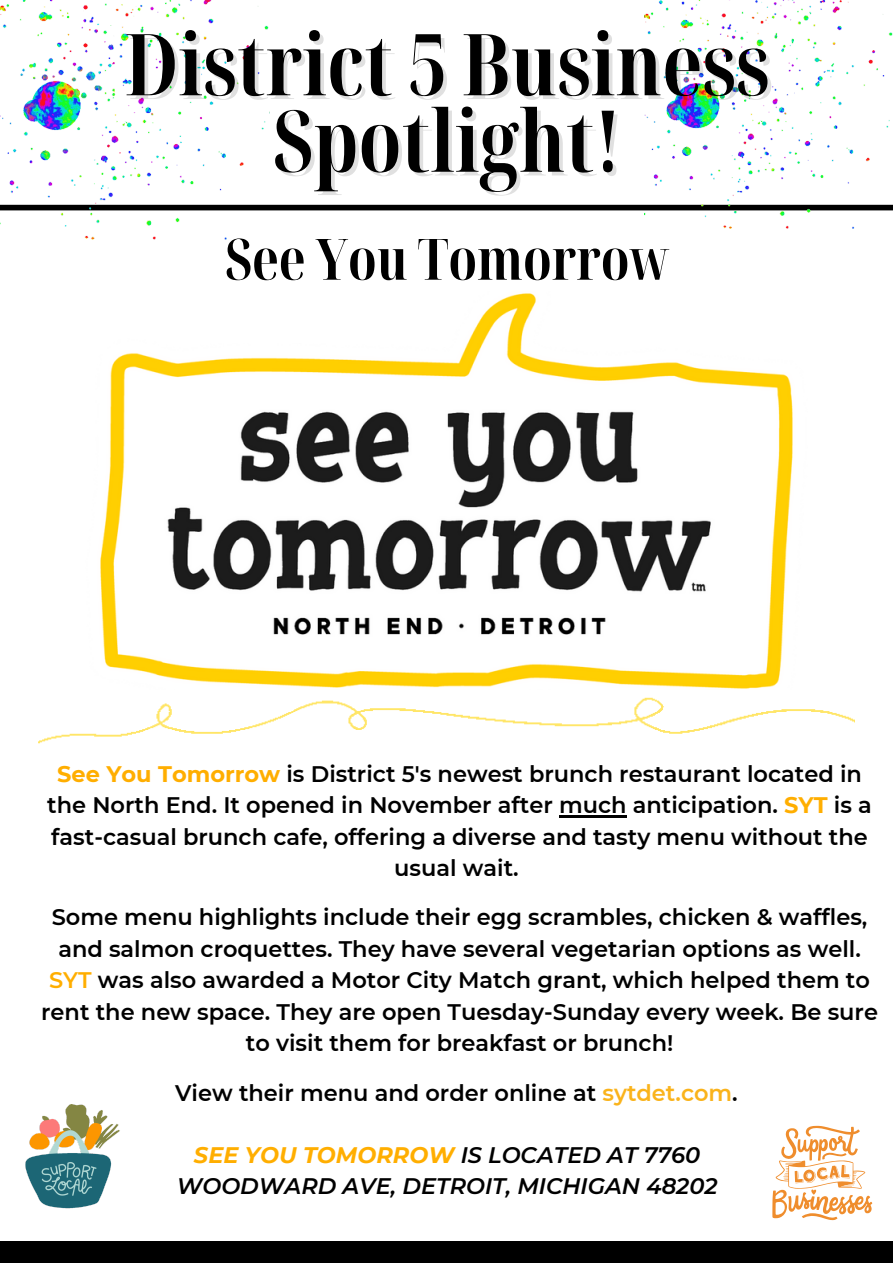
<style>
.page{position:relative;width:893px;height:1264px;background:#fff}
.page>*{position:absolute;margin:0;border:0;box-sizing:border-box;transform-origin:0 0}
.t1{font:700 extra-condensed 85.35px/76.5px "Noto Serif Display";color:#000;text-align:center}
.t2{font:700 extra-condensed 57px "Noto Serif Display";color:#000}
.t3{font:600 22.5px/31.5px "Montserrat";color:#000;text-align:center}
.t4{font:italic 600 22.5px/30.3px "Montserrat";color:#000;text-align:center}
.s1{font-weight:700;color:#ffae00}
.s2{color:#ffae00}
.s3{color:#fab31b}
</style>
<div class="page">
<img style="left:100px;top:293px;width:693px;height:396px">
<div style="left:0;top:1240px;width:892px;height:22px;background:#000"></div>
<div style="left:0;top:205px;width:892px;height:5px;background:#000"></div>
<img style="left:644px;top:0;width:248px;height:229px">
<img style="left:0;top:0;width:270px;height:240px">
<img style="left:38px;top:697px;width:816px;height:47px">
<img style="left:25px;top:1104px;width:95px;height:105px">
<svg style="left:772px;top:1125px;width:100px;height:95px"></svg>
<hr style="left:559px;top:815px;width:67px;height:2px;background:#000">
<h1 class="t1" style="left:125px;top:24px;width:646px">District 5 Business<br>Spotlight!</h1>
<h2 class="t2" style="left:225px;top:219px;width:445px">See You Tomorrow</h2>
<p class="t3" style="left:47px;top:757px;width:826px"><span class="s1">See You Tomorrow</span> is District 5's newest brunch restaurant located in the North End. It opened in November after much anticipation. <span class="s1">SYT</span> is a fast-casual brunch cafe, offering a diverse and tasty menu without the usual wait.</p>
<p class="t3" style="left:41px;top:901px;width:838px">Some menu highlights include their egg scrambles, chicken &amp; waffles, and salmon croquettes. They have several vegetarian options as well.<br><span class="s2">SYT</span> was also awarded a Motor City Match grant, which helped them to rent the new space. They are open Tuesday-Sunday every week. Be sure to visit them for breakfast or brunch!</p>
<p class="t3" style="left:175px;top:1077px;width:564px">View their menu and order online at <span class="s3">sytdet.com</span>.</p>
<p class="t4" style="left:177px;top:1139px;width:542px"><span class="s1">SEE YOU TOMORROW</span> IS LOCATED AT 7760<br>WOODWARD AVE, DETROIT, MICHIGAN 48202</p>
</div>
